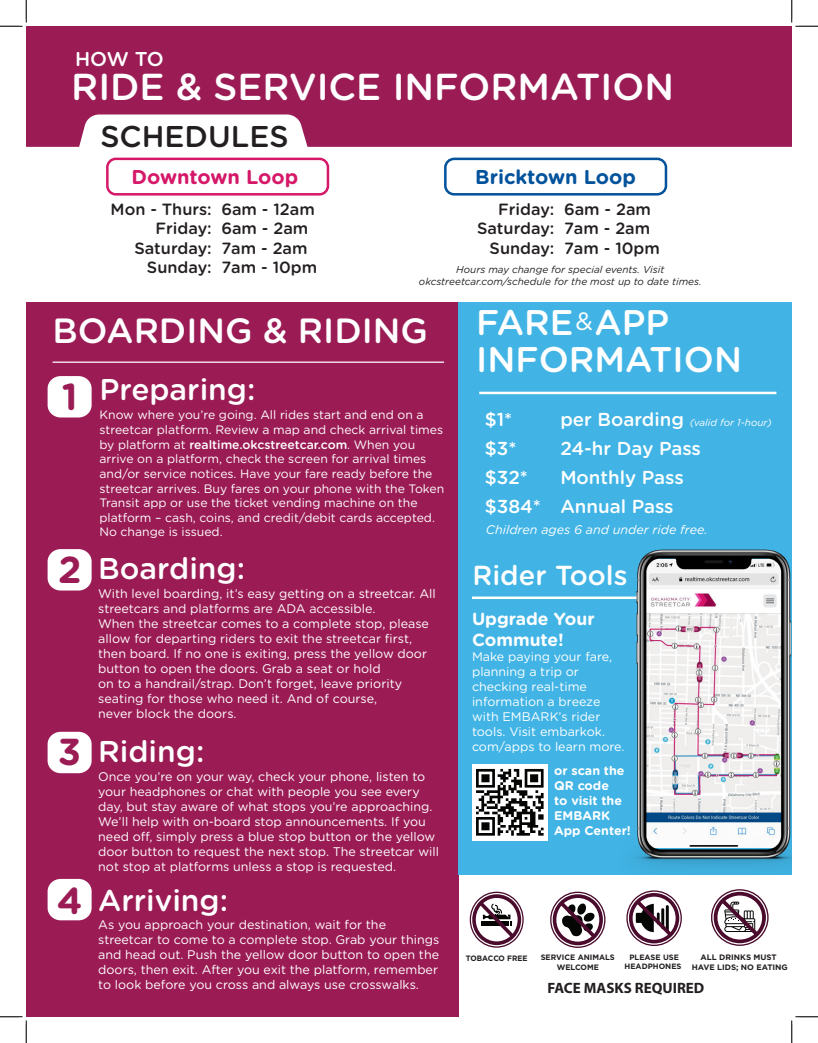
<style>
.page{position:relative;width:818px;height:1043px;background:#fff}
.page>*{position:absolute;margin:0;border:0;box-sizing:border-box;transform-origin:0 0}
.t1{font:500 37.5px "Gotham Rounded";color:#fff}
.t2{font:700 37.5px "Gotham Rounded";color:#9b1c55}
.t3{font:500 35.62px/36.1px "Gotham Rounded";color:#fff}
.t4{font:500 35px "Gotham Rounded";color:#fff}
.t5{font:500 30px "Gotham Rounded";color:#fff}
.t6{font:500 30px "Gotham Rounded";color:#231f20}
.t7{font:500 27.5px "Gotham Rounded";color:#fff}
.t8{font:25px "Gotham Rounded";color:#fff}
.t9{font:700 20px "Gotham Rounded";color:#03529c}
.t10{font:700 20px "Gotham Rounded";color:#d51868}
.t11{font:500 20px "Gotham Rounded";color:#fff}
.t12{font:500 18.75px "Gotham Rounded";color:#fff}
.t13{font:700 17.5px/21px "Gotham Rounded";color:#fff}
.t14{font:500 16.25px "Gotham Rounded";color:#231f20}
.t15{font:700 15px "Myriad Pro";color:#231f20}
.t16{font:12.5px/15px "Gotham Rounded";color:#fff}
.t17{font:700 12.5px/15px "Gotham Rounded";color:#fff}
.t18{font:italic 12.5px "Gotham Rounded";color:#fff}
.t19{font:12.25px/14.6px "Gotham Rounded";color:#fff}
.t20{font:italic 10px "Gotham Rounded";color:#231f20}
.t21{font:italic 10px "Gotham Rounded";color:#fff}
.t22{font:700 7.88px/9.5px "Gotham";color:#231f20;text-align:center}
.t23{font:700 7.75px/9.4px "Gotham";color:#231f20;text-align:center}
.t24{font:700 7.75px "Gotham";color:#231f20;scale:.96 1}
.s1{font-weight:500}
.s2{font-weight:500;font-style:normal;font-size:18.75px}
</style>
<div class="page">
<div style="left:26px;top:302px;width:432px;height:714px;background:#9b1c55"></div>
<div style="left:26px;top:26px;width:765px;height:265px;background:#9b1c55"></div>
<svg style="left:26px;top:114px;width:765px;height:177px;background:#f0dfe7"></svg>
<div style="left:106px;top:158px;width:223px;height:37px;border:2px solid #d51868;border-radius:8px"></div>
<div style="left:444px;top:158px;width:223px;height:37px;border:2px solid #03529c;border-radius:9px"></div>
<div style="left:48px;top:376px;width:44px;height:41px;background:#fff;border-radius:13px"></div>
<div style="left:48px;top:549px;width:44px;height:41px;background:#fff;border-radius:13px"></div>
<div style="left:48px;top:731px;width:44px;height:42px;background:#fff;border-radius:13px"></div>
<div style="left:48px;top:878px;width:44px;height:42px;background:#fff;border-radius:13px"></div>
<hr style="left:53px;top:361px;width:391px;height:2px;background:#fff">
<svg style="left:469px;top:891px;width:54px;height:56px"></svg>
<svg style="left:550px;top:891px;width:55px;height:56px"></svg>
<svg style="left:626px;top:890px;width:55px;height:56px"></svg>
<svg style="left:711px;top:889px;width:57px;height:56px"></svg>
<div style="left:458px;top:302px;width:333px;height:572px;background:#41b4e5"></div>
<hr style="left:479px;top:392px;width:297px;height:2px;background:#fff">
<hr style="left:472px;top:596px;width:298px;height:3px;background:#fff">
<img style="left:472px;top:764px;width:75px;height:76px">
<img style="left:614px;top:549px;width:177px;height:326px">
<svg style="left:0;top:0;width:27px;height:27px"></svg>
<svg style="left:0;top:1016px;width:27px;height:26px"></svg>
<svg style="left:791px;top:0;width:27px;height:27px"></svg>
<svg style="left:791px;top:1016px;width:27px;height:26px"></svg>
<p class="t11" style="left:75px;top:44px;width:90px">HOW TO</p>
<p class="t1" style="left:71px;top:60px;width:604px">RIDE &amp; SERVICE INFORMATION</p>
<p class="t6" style="left:100px;top:115px;width:190px">SCHEDULES</p>
<p class="t10" style="left:131px;top:162px;width:168px">Downtown Loop</p>
<p class="t9" style="left:475px;top:162px;width:162px">Bricktown Loop</p>
<p class="t14" style="left:111px;top:197px;width:103px">Mon - Thurs:</p>
<p class="t14" style="left:155px;top:217px;width:58px">Friday:</p>
<p class="t14" style="left:134px;top:236px;width:79px">Saturday:</p>
<p class="t14" style="left:147px;top:256px;width:66px">Sunday:</p>
<p class="t14" style="left:498px;top:197px;width:58px">Friday:</p>
<p class="t14" style="left:477px;top:217px;width:79px">Saturday:</p>
<p class="t14" style="left:489px;top:236px;width:66px">Sunday:</p>
<p class="t14" style="left:221px;top:197px;width:95px">6am - 12am</p>
<p class="t14" style="left:221px;top:217px;width:88px">6am - 2am</p>
<p class="t14" style="left:221px;top:236px;width:88px">7am - 2am</p>
<p class="t14" style="left:221px;top:256px;width:97px">7am - 10pm</p>
<p class="t20" style="left:456px;top:263px;width:209px">Hours may change for special events. Visit</p>
<p class="t20" style="left:419px;top:275px;width:284px">okcstreetcar.com/schedule for the most up to date times.</p>
<p class="t4" style="left:53px;top:306px;width:377px">BOARDING &amp; RIDING</p>
<p class="t2" style="left:62px;top:369px;width:17px">1</p>
<p class="t14" style="left:564px;top:197px;width:88px">6am - 2am</p>
<p class="t14" style="left:564px;top:217px;width:88px">7am - 2am</p>
<p class="t14" style="left:564px;top:236px;width:97px">7am - 10pm</p>
<p class="t3" style="left:476px;top:303px;width:267px">FARE<sup>&amp;</sup> APP<br>INFORMATION</p>
<p class="t8" style="left:575px;top:304px;width:19px">&amp;</p>
<p class="t5" style="left:99px;top:368px;width:157px">Preparing:</p>
<p class="t19" style="left:99px;top:407px;width:346px">Know where you’re going. All rides start and end on a streetcar platform. Review a map and check arrival times by platform at <span class="s1">realtime.okcstreetcar.com</span>. When you arrive on a platform, check the screen for arrival times and/or service notices. Have your fare ready before the streetcar arrives. Buy fares on your phone with the Token Transit app or use the ticket vending machine on the platform – cash, coins, and credit/debit cards accepted.<br>No change is issued.</p>
<p class="t12" style="left:484px;top:406px;width:29px">$1*</p>
<p class="t12" style="left:484px;top:435px;width:33px">$3*</p>
<p class="t12" style="left:484px;top:464px;width:45px">$32*</p>
<p class="t12" style="left:484px;top:492px;width:58px">$384*</p>
<p class="t21" style="left:560px;top:416px;width:213px"><span class="s2">per Boarding</span> (valid for 1-hour)</p>
<p class="t12" style="left:560px;top:435px;width:142px">24-hr Day Pass</p>
<p class="t12" style="left:560px;top:464px;width:125px">Monthly Pass</p>
<p class="t12" style="left:560px;top:492px;width:115px">Annual Pass</p>
<p class="t18" style="left:486px;top:521px;width:223px">Children ages 6 and under ride free.</p>
<p class="t2" style="left:58px;top:542px;width:25px">2</p>
<p class="t5" style="left:98px;top:547px;width:148px">Boarding:</p>
<p class="t7" style="left:472px;top:556px;width:156px">Rider Tools</p>
<p class="t2" style="left:58px;top:724px;width:25px">3</p>
<p class="t16" style="left:98px;top:585px;width:339px">With level boarding, it’s easy getting on a streetcar. All streetcars and platforms are ADA accessible.</p>
<p class="t16" style="left:98px;top:615px;width:332px">When the streetcar comes to a complete stop, please allow for departing riders to exit the streetcar first,</p>
<p class="t16" style="left:98px;top:645px;width:330px">then board. If no one is exiting, press the yellow door button to open the doors. Grab a seat or hold</p>
<p class="t16" style="left:98px;top:675px;width:305px">on to a handrail/strap. Don’t forget, leave priority seating for those who need it. And of course,</p>
<p class="t16" style="left:98px;top:705px;width:140px">never block the doors.</p>
<p class="t5" style="left:98px;top:729px;width:108px">Riding:</p>
<p class="t16" style="left:98px;top:768px;width:342px">Once you’re on your way, check your phone, listen to your headphones or chat with people you see every day, but stay aware of what stops you’re approaching.<br>We’ll help with on-board stop announcements. If you need off, simply press a blue stop button or the yellow door button to request the next stop. The streetcar will not stop at platforms unless a stop is requested.</p>
<p class="t13" style="left:472px;top:607px;width:124px">Upgrade Your<br>Commute!</p>
<p class="t16" style="left:472px;top:648px;width:142px">Make paying your fare, planning a trip or</p>
<p class="t16" style="left:472px;top:678px;width:130px">checking real-time information a breeze</p>
<p class="t16" style="left:472px;top:708px;width:154px">with EMBARK’s rider tools. Visit embarkok. com/apps to learn more.</p>
<p class="t17" style="left:554px;top:762px;width:72px">or scan the<br>QR code</p>
<p class="t17" style="left:554px;top:792px;width:69px">to visit the</p>
<p class="t17" style="left:554px;top:807px;width:57px">EMBARK</p>
<p class="t17" style="left:554px;top:822px;width:78px">App Center!</p>
<p class="t2" style="left:57px;top:872px;width:27px">4</p>
<p class="t5" style="left:98px;top:878px;width:131px">Arriving:</p>
<p class="t16" style="left:98px;top:916px;width:342px">As you approach your destination, wait for the streetcar to come to a complete stop. Grab your things and head out. Push the yellow door button to open the doors, then exit. After you exit the platform, remember to look before you cross and always use crosswalks.</p>
<p class="t24" style="left:466px;top:952px;width:66px">TOBACCO FREE</p>
<p class="t23" style="left:540px;top:952px;width:76px">SERVICE ANIMALS<br>WELCOME</p>
<p class="t23" style="left:624px;top:952px;width:58px">PLEASE USE<br>HEADPHONES</p>
<p class="t22" style="left:691px;top:952px;width:98px">ALL DRINKS MUST<br>HAVE LIDS; NO EATING</p>
<p class="t15" style="left:547px;top:978px;width:158px">FACE MASKS REQUIRED</p>
</div>
